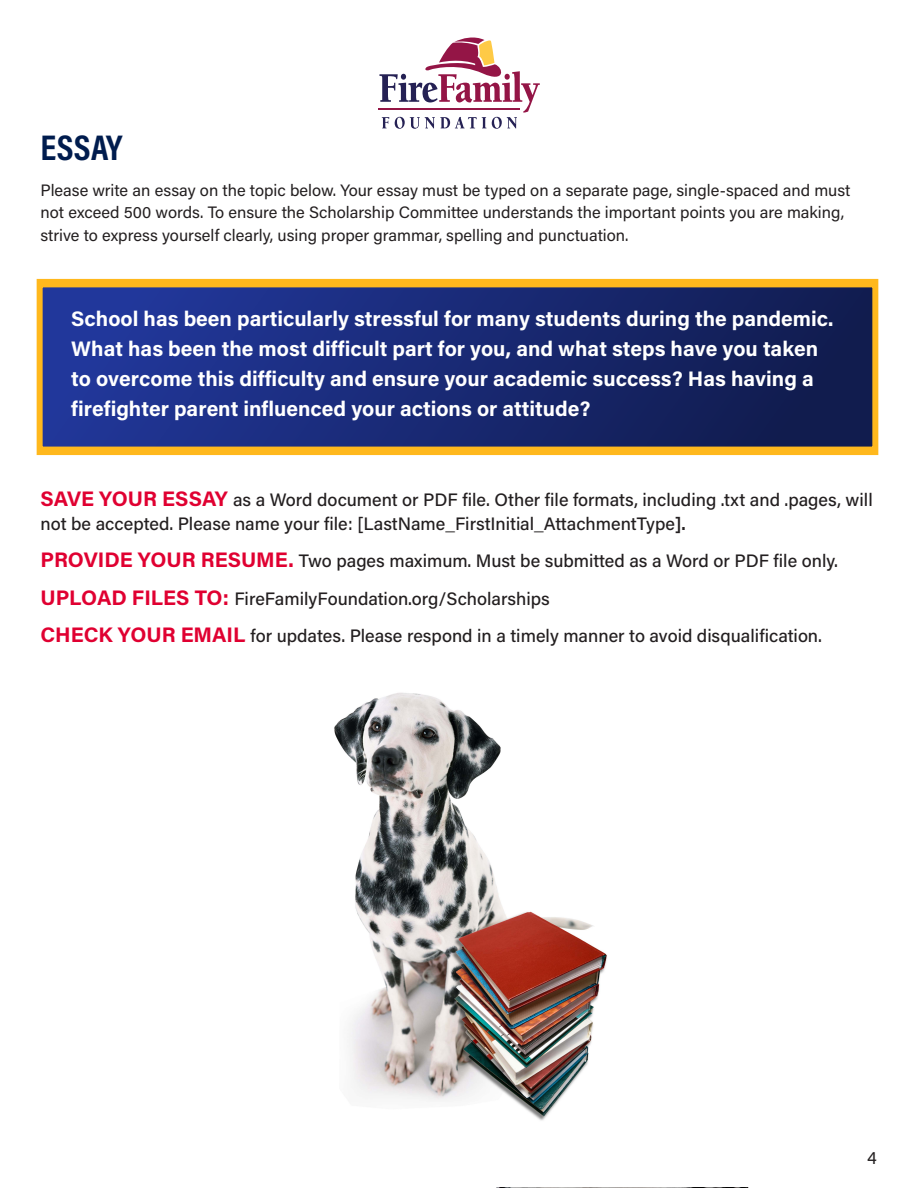
<style>
.page{position:relative;width:918px;height:1188px;background:#fff}
.page>*{position:absolute;margin:0;border:0;box-sizing:border-box;transform-origin:0 0}
.t1{font:700 36px "Acumin Pro Cond";letter-spacing:.01em;color:#001c4e}
.t2{font:700 21px/30px "Acumin Pro";color:#fff}
.t3{font:500 18px/24px "Acumin Pro";color:#231f20}
.t4{font:18px "Acumin Pro";color:#231f20}
.t5{font:16.5px/22.5px "Acumin Pro";color:#231f20}
.s1{font-weight:700;font-size:21px;color:#e00031}
.s2{font-weight:600}
</style>
<div class="page">
<div style="left:42px;top:280px;width:834px;height:169px;background:linear-gradient(to right,#22389e,#101b4b)"></div>
<hr style="left:378px;top:109px;width:142px;height:1px;background:#941546">
<svg style="left:379px;top:38px;width:161px;height:91px"></svg>
<div style="left:36px;top:280px;width:843px;height:174px;border:7px solid #ffb81d"></div>
<img style="left:334px;top:692px;width:273px;height:429px">
<p class="t1" style="left:40px;top:124px;width:84px">ESSAY</p>
<p class="t5" style="left:40px;top:178px;width:811px">Please write an essay on the topic below. Your essay must be typed on a separate page, single-spaced and must not exceed 500 words. To ensure the Scholarship Committee understands the important points you are making, strive to express yourself clearly, using proper grammar, spelling and punctuation.</p>
<p class="t2" style="left:71px;top:302px;width:764px">School has been particularly stressful for many students during the pandemic.<br>What has been the most difficult part for you, and what steps have you taken to overcome this difficulty and ensure your academic success? Has having a firefighter parent influenced your actions or attitude?</p>
<p class="t3" style="left:40px;top:487px;width:834px"><span class="s1">SAVE YOUR ESSAY</span> as a Word document or PDF file. Other file formats, including .txt and .pages, will not be accepted. Please name your file: [LastName_FirstInitial_AttachmentType<span class="s2">].</span></p>
<p class="t3" style="left:40px;top:548px;width:799px"><span class="s1">PROVIDE YOUR RESUME.</span> Two pages maximum. Must be submitted as a Word or PDF file only.</p>
<p class="t3" style="left:40px;top:586px;width:511px"><span class="s1">UPLOAD FILES TO:</span> FireFamilyFoundation.org/Scholarships</p>
<p class="t3" style="left:40px;top:623px;width:783px"><span class="s1">CHECK YOUR EMAIL</span> for updates. Please respond in a timely manner to avoid disqualification.</p>
<p class="t4" style="left:867px;top:1145px;width:11px">4</p>
</div>
